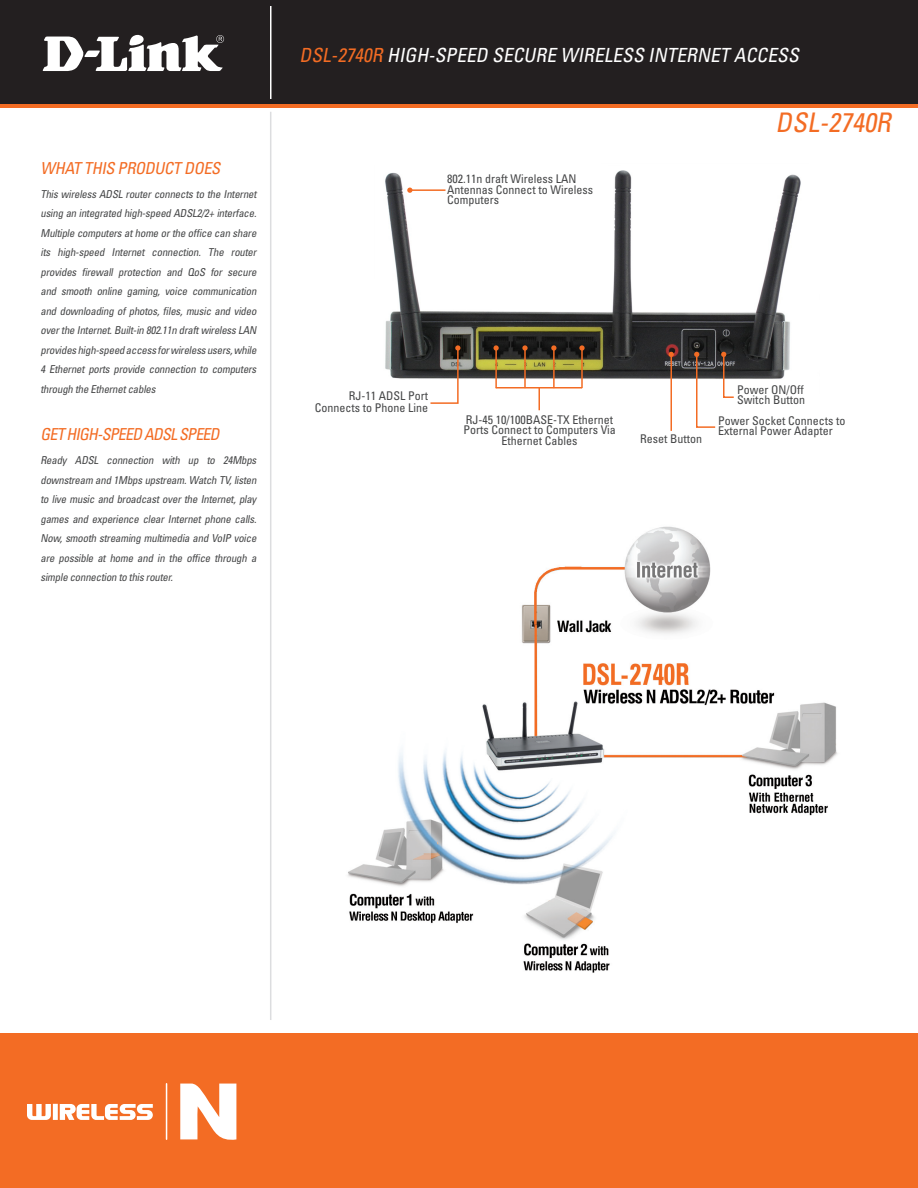
<style>
.page{position:relative;width:918px;height:1188px;background:#fff}
.page>*{position:absolute;margin:0;border:0;box-sizing:border-box;transform-origin:0 0}
.t1{font:italic condensed 27px "Univers";color:#f36c24}
.page_title{font:italic condensed 19.5px "Univers";color:#fff}
.body_page_2{font:italic condensed 16.5px "Univers";color:#f36c24}
.body_title_page_2{font:italic condensed 16.5px "Univers";color:#f36c24}
.spec_title{font:condensed 12px/10.5px "Univers";color:#454647}
.body_page_2-2{font:italic condensed 10.8px/19.5px "Univers";color:#454647;text-align:justify}
.s1{color:#f36c24}
</style>
<div class="page">
<div style="left:0;top:0;width:918px;height:108px;background:linear-gradient(to right,#f36c24,#f36c24)"></div>
<div style="left:0;top:0;width:918px;height:103px;background:#231f20"></div>
<svg style="left:43px;top:35px;width:181px;height:36px"></svg>
<hr style="left:270px;top:6px;width:2px;height:93px;background:#fff">
<div style="left:0;top:1034px;width:918px;height:154px;background:#f36c24"></div>
<svg style="left:27px;top:1084px;width:209px;height:56px"></svg>
<hr style="left:166px;top:1084px;width:1px;height:55px;background:#fff">
<hr style="left:270px;top:112px;width:1px;height:908px;background:#dcdddf">
<img style="left:348px;top:526px;width:490px;height:447px">
<img style="left:385px;top:170px;width:416px;height:219px">
<svg style="left:494px;top:345px;width:5px;height:6px"></svg>
<hr style="left:495px;top:349px;width:2px;height:39px;background:#f36c24">
<svg style="left:522px;top:345px;width:6px;height:6px"></svg>
<hr style="left:524px;top:349px;width:2px;height:39px;background:#f36c24">
<svg style="left:551px;top:345px;width:5px;height:6px"></svg>
<hr style="left:553px;top:349px;width:2px;height:39px;background:#f36c24">
<svg style="left:579px;top:345px;width:6px;height:6px"></svg>
<hr style="left:581px;top:349px;width:2px;height:39px;background:#f36c24">
<hr style="left:496px;top:387px;width:86px;height:1px;background:#f36c24">
<hr style="left:538px;top:388px;width:2px;height:22px;background:#f36c24">
<svg style="left:429px;top:345px;width:31px;height:59px"></svg>
<svg style="left:669px;top:352px;width:5px;height:5px"></svg>
<hr style="left:670px;top:356px;width:2px;height:75px;background:#f36c24">
<svg style="left:694px;top:352px;width:41px;height:76px"></svg>
<svg style="left:407px;top:188px;width:5px;height:5px"></svg>
<hr style="left:411px;top:189px;width:35px;height:2px;background:#f36c24">
<p class="body_title_page_2" style="left:40px;top:158px;width:185px">WHAT THIS PRODUCT DOES</p>
<p class="body_page_2-2" style="left:40px;top:184px;width:220px">ThiswirelessADSLrouterconnectsto the Internet using an integrated high-speed ADSL2/2+ interface.<br>Multiple computersathome orthe office can share its high-speed Internet connection. The router provides firewall protection and QoS for secure and smooth online gaming, voice communication and downloading of photos, files, music and video overthe Internet.Built-in 802.11n draftwirelessLAN provideshigh-speed accessforwirelessusers,while 4 Ethernet ports provide connection to computers through the Ethernetcables</p>
<p class="body_page_2" style="left:40px;top:424px;width:184px">GETHIGH-SPEED ADSLSPEED</p>
<p class="body_page_2-2" style="left:40px;top:450px;width:220px">Ready ADSL connection with up to 24Mbps downstream and 1Mbpsupstream.Watch TV,listen to live music and broadcast over the Internet, play games and experience clear Internet phone calls.<br>Now,smooth streaming multimedia and VoIP voice are possible at home and in the office through a simple connection to thisrouter.</p>
<p class="page_title" style="left:299px;top:43px;width:505px"><span class="s1">DSL-2740R</span> Hi GH-SPEED SECu RE WIRELESS INTERNET ACCESS</p>
<p class="spec_title" style="left:447px;top:174px;width:147px">802.11n draft Wireless LAN<br>Antennas Connect to Wireless<br>Computers</p>
<p class="t1" style="left:776px;top:105px;width:123px">DSL-2740R</p>
<p class="spec_title" style="left:349px;top:391px;width:81px">RJ-11 ADSL Port</p>
<p class="spec_title" style="left:315px;top:402px;width:115px">Connects to Phone Line</p>
<p class="spec_title" style="left:463px;top:414px;width:154px;text-align:center">RJ-45 10/100BASE-TX Ethernet<br>Ports Connect to Computers Via<br>Ethernet Cables</p>
<p class="spec_title" style="left:640px;top:434px;width:64px">Reset Button</p>
<p class="spec_title" style="left:737px;top:384px;width:70px">Power ON/Off<br>Switch Button</p>
<p class="spec_title" style="left:718px;top:415px;width:129px">Power Socket Connects to<br>External Power Adapter</p>
</div>
